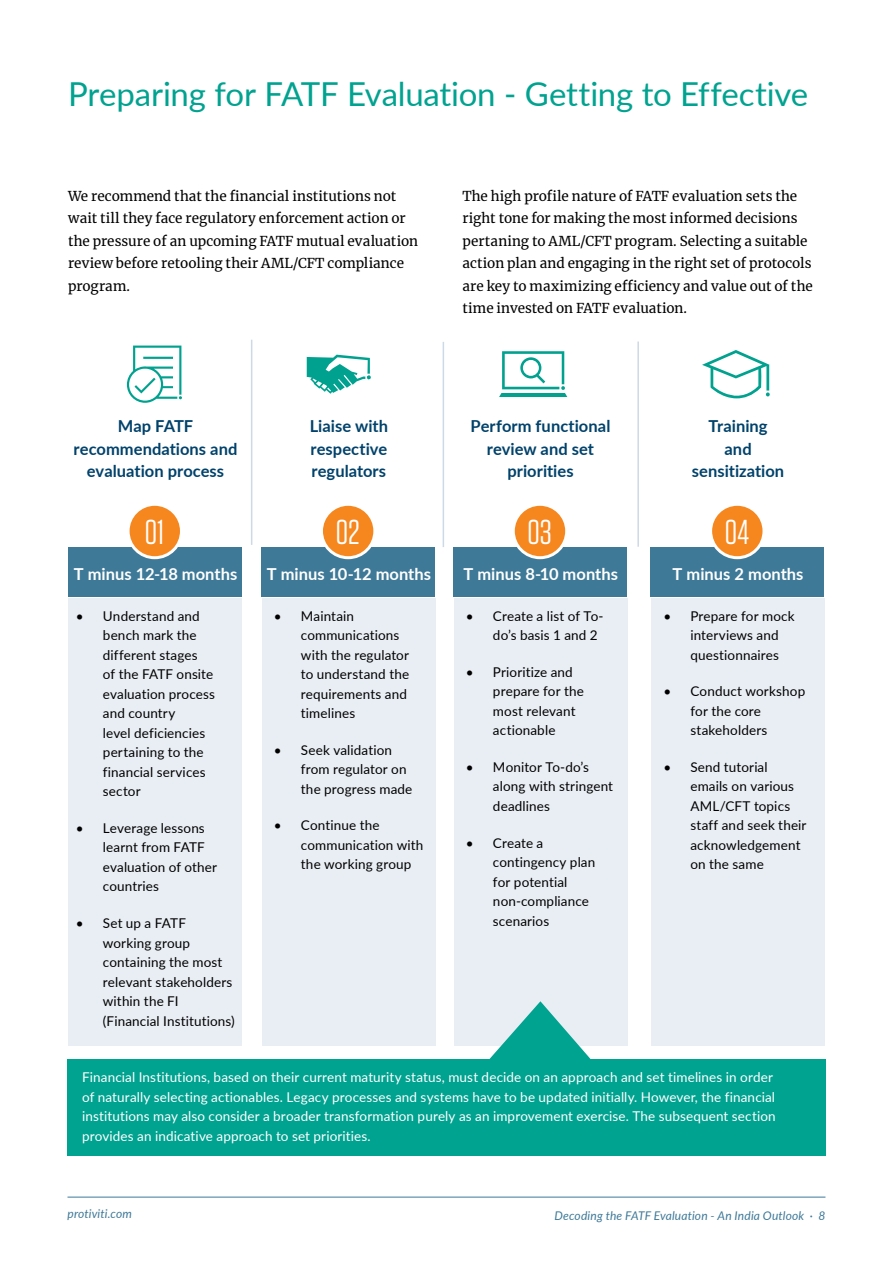
<style>
.page{position:relative;width:893px;height:1263px;background:#fff}
.page>*{position:absolute;margin:0;border:0;box-sizing:border-box;transform-origin:0 0}
.t1{font:34.5px "Tungsten";letter-spacing:.005em;color:#fff}
.t2{font:33px "Lato";letter-spacing:-.005em;color:#00a290}
.t3{font:700 16.5px/22.5px "Lato";color:#00426b;text-align:center}
.t4{font:700 16.5px "Lato";color:#fff}
.t5{font:13.5px/19.5px "Lato";letter-spacing:.01em;color:#000}
.t6{font:13.5px/22.5px "Merriweather";color:#000}
.t7{font:13.5px/19.5px "Lato";letter-spacing:.01em;color:#fff}
.t8{font:italic 12px "Lato";letter-spacing:.015em;color:#3e7998}
</style>
<div class="page">
<hr style="left:68px;top:1197px;width:757px;height:1px;background:#3e7998">
<div style="left:67px;top:1059px;width:759px;height:97px;background:#00a290"></div>
<div style="left:69px;top:598px;width:173px;height:448px;background:#e9eef4"></div>
<div style="left:68px;top:547px;width:173px;height:49px;background:#3e7998"></div>
<div style="left:128px;top:504px;width:53px;height:54px;background:#f6871f;border-radius:50%"></div>
<div style="left:127px;top:503px;width:56px;height:56px;border:3px solid #fff;border-radius:50%"></div>
<div style="left:262px;top:598px;width:173px;height:448px;background:#e9eef4"></div>
<div style="left:261px;top:547px;width:174px;height:49px;background:#3e7998"></div>
<div style="left:321px;top:504px;width:54px;height:54px;background:#f6871f;border-radius:50%"></div>
<div style="left:320px;top:503px;width:56px;height:56px;border:3px solid #fff;border-radius:50%"></div>
<div style="left:454px;top:598px;width:173px;height:448px;background:#e9eef4"></div>
<div style="left:453px;top:547px;width:174px;height:49px;background:#3e7998"></div>
<div style="left:513px;top:504px;width:54px;height:54px;background:#f6871f;border-radius:50%"></div>
<div style="left:512px;top:503px;width:56px;height:56px;border:3px solid #fff;border-radius:50%"></div>
<div style="left:651px;top:598px;width:174px;height:448px;background:#e9eef4"></div>
<div style="left:651px;top:547px;width:173px;height:49px;background:#3e7998"></div>
<div style="left:711px;top:504px;width:53px;height:54px;background:#f6871f;border-radius:50%"></div>
<div style="left:709px;top:503px;width:56px;height:56px;border:3px solid #fff;border-radius:50%"></div>
<svg style="left:127px;top:346px;width:55px;height:57px"></svg>
<svg style="left:307px;top:355px;width:64px;height:38px"></svg>
<svg style="left:499px;top:351px;width:68px;height:46px"></svg>
<svg style="left:702px;top:350px;width:67px;height:48px"></svg>
<hr style="left:251px;top:340px;width:1px;height:205px;background:#ccdae6">
<hr style="left:443px;top:342px;width:1px;height:205px;background:#ccdae6">
<hr style="left:637px;top:341px;width:2px;height:206px;background:#ccdae6">
<svg style="left:489px;top:1001px;width:102px;height:58px"></svg>
<h2 class="t2" style="left:68px;top:71px;width:742px">Preparing for FATF Evaluation - Getting to Effective</h2>
<p class="t6" style="left:68px;top:184px;width:351px">We recommend that the financial institutions not wait till they face regulatory enforcement action or the pressure of an upcoming FATF mutual evaluation review before retooling their AML/CFT compliance program.</p>
<p class="t6" style="left:463px;top:184px;width:352px">The high profile nature of FATF evaluation sets the right tone for making the most informed decisions pertaning to AML/CFT program. Selecting a suitable action plan and engaging in the right set of protocols are key to maximizing efficiency and value out of the time invested on FATF evaluation.</p>
<p class="t3" style="left:74px;top:414px;width:165px">Map FATF recommendations and evaluation process</p>
<h1 class="t1" style="left:145px;top:514px;width:21px">01</h1>
<p class="t4" style="left:74px;top:562px;width:165px">T minus 12-18 months</p>
<p class="t5" style="left:103px;top:606px;width:113px;text-indent:-27px">• Understand and bench mark the different stages<br>of the FATF onsite evaluation process and country<br>level deficiencies pertaining to the financial services sector</p>
<p class="t5" style="left:103px;top:818px;width:116px;text-indent:-27px">• Leverage lessons learnt from FATF evaluation of other countries</p>
<p class="t5" style="left:103px;top:913px;width:133px;text-indent:-27px">• Set up a FATF working group containing the most relevant stakeholders within the FI (Financial Institutions)</p>
<p class="t3" style="left:310px;top:414px;width:80px;text-align:justify">Liaise with respective regulators</p>
<p class="t3" style="left:471px;top:414px;width:141px">Perform functional review and set priorities</p>
<p class="t3" style="left:692px;top:414px;width:94px">Training<br>and sensitization</p>
<h1 class="t1" style="left:336px;top:514px;width:25px">02</h1>
<p class="t4" style="left:267px;top:562px;width:166px">T minus 10-12 months</p>
<p class="t5" style="left:301px;top:606px;width:110px;text-indent:-27px">• Maintain communications with the regulator to understand the requirements and timelines</p>
<p class="t5" style="left:301px;top:740px;width:113px;text-indent:-27px">• Seek validation from regulator on the progress made</p>
<p class="t5" style="left:301px;top:815px;width:124px;text-indent:-27px">• Continue the communication with the working group</p>
<h1 class="t1" style="left:527px;top:514px;width:26px">03</h1>
<p class="t4" style="left:463px;top:562px;width:156px">T minus 8-10 months</p>
<p class="t5" style="left:493px;top:606px;width:112px;text-indent:-27px">• Create a list of To&shy;do’s basis 1 and 2</p>
<p class="t5" style="left:493px;top:662px;width:92px;text-indent:-27px">• Prioritize and prepare for the most relevant actionable</p>
<p class="t5" style="left:493px;top:757px;width:122px;text-indent:-27px">• Monitor To-do’s along with stringent deadlines</p>
<p class="t5" style="left:493px;top:832px;width:104px;text-indent:-27px">• Create a contingency plan for potential non-compliance scenarios</p>
<h1 class="t1" style="left:725px;top:514px;width:26px">04</h1>
<p class="t4" style="left:673px;top:562px;width:132px">T minus 2 months</p>
<p class="t5" style="left:690px;top:606px;width:106px;text-indent:-27px">• Prepare for mock interviews and questionnaires</p>
<p class="t5" style="left:690px;top:681px;width:116px;text-indent:-27px">• Conduct workshop for the core stakeholders</p>
<p class="t5" style="left:690px;top:757px;width:118px;text-indent:-27px">• Send tutorial emails on various<br>AML/CFT topics staff and seek their acknowledgement on the same</p>
<p class="t7" style="left:82px;top:1067px;width:695px">Financial Institutions, based on their current maturity status, must decide on an approach and set timelines in order of naturally selecting actionables. Legacy processes and systems have to be updated initially. However, the financial institutions may also consider a broader transformation purely as an improvement exercise. The subsequent section provides an indicative approach to set priorities.</p>
<p class="t8" style="left:68px;top:1205px;width:66px">protiviti.com</p>
<p class="t8" style="left:554px;top:1207px;width:272px">Decoding the FATF Evaluation - An India Outlook · 8</p>
</div>
